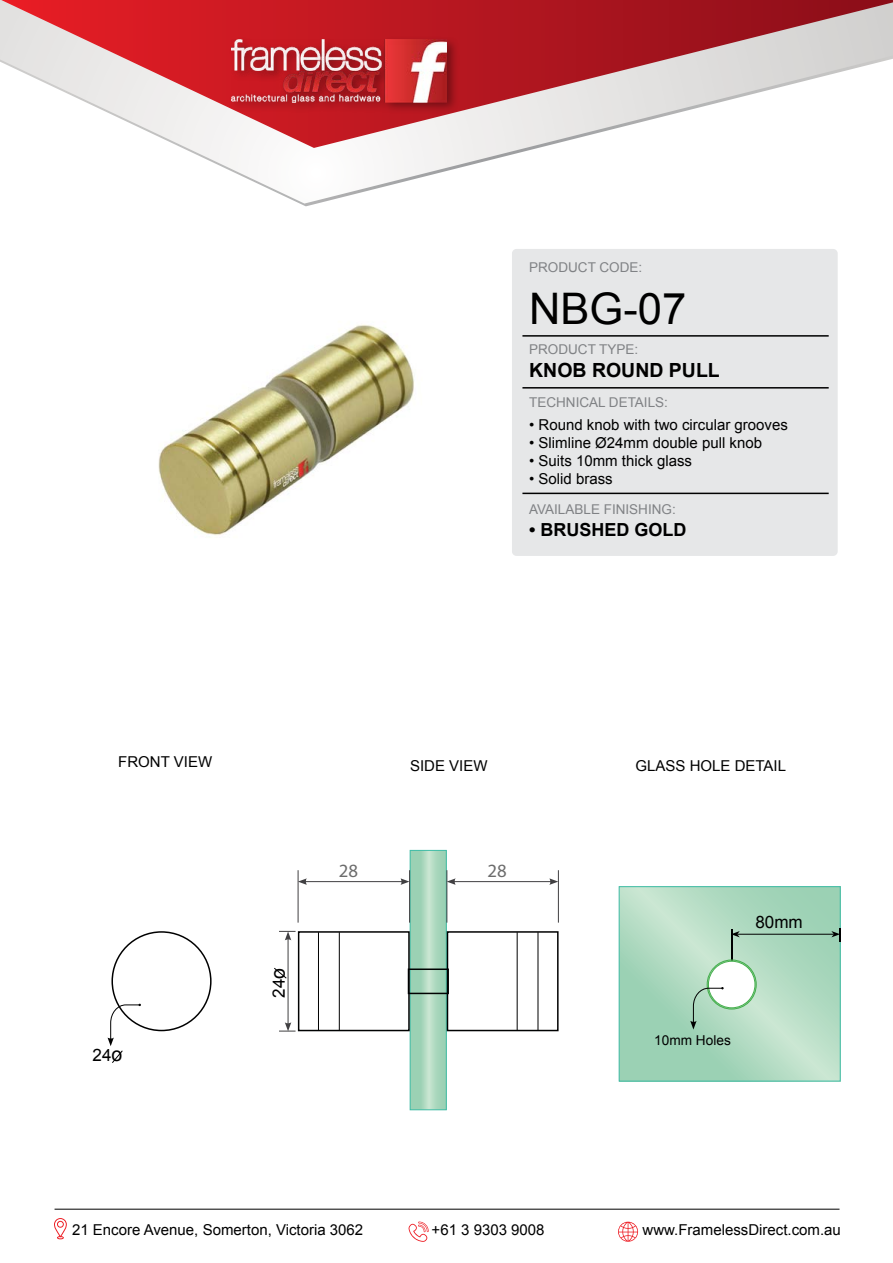
<style>
.page{position:relative;width:893px;height:1263px;background:#fff}
.page>*{position:absolute;margin:0;border:0;box-sizing:border-box;transform-origin:0 0}
.t1{font:43.5px "Arial";color:#000}
.t2{font:700 19.5px "Arial";color:#000}
.t3{font:18.75px "Myriad Pro";color:#6c6c6c}
.t4{font:700 18px "Arial";color:#000}
.t5{font:17.1px "Arial";color:#000}
.t6{font:15px "Arial";color:#000}
.t7{font:13.65px "Arial";color:#000}
.t8{font:13.5px "Arial";color:#808285}
.s1{font-size:19.5px}
</style>
<div class="page">
<svg style="left:412px;top:852px;width:33px;height:256px;background:#a9d7bc"></svg>
<div style="left:410px;top:850px;width:37px;height:260px;border:1px solid #41bda7"></div>
<svg style="left:0;top:0;width:893px;height:204px"></svg>
<div style="left:229px;top:35px;width:231px;height:79px;background:#000;opacity:.38"></div>
<img style="left:232px;top:40px;width:215px;height:62px">
<svg style="left:618px;top:1222px;width:20px;height:20px"></svg>
<svg style="left:408px;top:1221px;width:21px;height:21px"></svg>
<svg style="left:54px;top:1218px;width:13px;height:21px"></svg>
<hr style="left:55px;top:1209px;width:784px;height:1px;background:#000">
<svg style="left:621px;top:888px;width:217px;height:191px;background:#add9bf"></svg>
<div style="left:619px;top:886px;width:221px;height:195px;border:1px solid #41bda7"></div>
<hr style="left:731px;top:929px;width:1px;height:32px;background:#000101">
<svg style="left:690px;top:959px;width:67px;height:70px"></svg>
<hr style="left:737px;top:934px;width:97px;height:1px;background:#000">
<svg style="left:831px;top:928px;width:10px;height:14px"></svg>
<svg style="left:732px;top:931px;width:8px;height:6px"></svg>
<div style="left:298px;top:931px;width:112px;height:100px;border:2px solid #000101"></div>
<hr style="left:339px;top:932px;width:1px;height:98px;background:#000101">
<hr style="left:318px;top:932px;width:1px;height:98px;background:#000101">
<div style="left:447px;top:931px;width:112px;height:100px;border:2px solid #000101"></div>
<hr style="left:517px;top:932px;width:1px;height:98px;background:#000101">
<hr style="left:538px;top:932px;width:1px;height:98px;background:#000101">
<div style="left:408px;top:968px;width:41px;height:26px;border:2px solid #000101"></div>
<hr style="left:288px;top:938px;width:1px;height:87px;background:#414042">
<svg style="left:279px;top:931px;width:17px;height:9px"></svg>
<svg style="left:279px;top:1022px;width:17px;height:10px"></svg>
<hr style="left:409px;top:870px;width:1px;height:53px;background:#414042">
<hr style="left:298px;top:870px;width:1px;height:53px;background:#414042">
<hr style="left:304px;top:881px;width:99px;height:1px;background:#414042">
<svg style="left:400px;top:878px;width:9px;height:7px"></svg>
<svg style="left:298px;top:878px;width:9px;height:7px"></svg>
<hr style="left:558px;top:870px;width:1px;height:53px;background:#414042">
<hr style="left:447px;top:870px;width:1px;height:53px;background:#414042">
<hr style="left:453px;top:881px;width:99px;height:1px;background:#414042">
<svg style="left:549px;top:878px;width:9px;height:7px"></svg>
<svg style="left:447px;top:878px;width:9px;height:7px"></svg>
<div style="left:111px;top:931px;width:101px;height:100px;border:2px solid #000;border-radius:50%"></div>
<svg style="left:108px;top:1004px;width:33px;height:59px"></svg>
<svg style="left:274px;top:967px;width:13px;height:12px"></svg>
<div style="left:512px;top:249px;width:326px;height:307px;background:#e6e7e8;border-radius:4px"></div>
<hr style="left:522px;top:335px;width:307px;height:2px;background:#000">
<hr style="left:522px;top:387px;width:307px;height:2px;background:#000">
<hr style="left:522px;top:493px;width:307px;height:1px;background:#000">
<img style="left:158px;top:324px;width:256px;height:211px">
<p class="t8" style="left:529px;top:258px;width:115px">PRODUCT CODE:</p>
<h1 class="t1" style="left:529px;top:280px;width:159px">NBG-07</h1>
<p class="t8" style="left:529px;top:340px;width:111px">PRODUCT TYPE:</p>
<h2 class="t2" style="left:529px;top:358px;width:192px">KNOB ROUND PULL</h2>
<p class="t8" style="left:529px;top:394px;width:140px">TECHNICAL DETAILS:</p>
<p class="t6" style="left:529px;top:415px;width:260px">• Round knob with two circular grooves</p>
<p class="t6" style="left:529px;top:433px;width:234px">• Slimline Ø24mm double pull knob</p>
<p class="t6" style="left:529px;top:451px;width:164px">• Suits 10mm thick glass</p>
<p class="t6" style="left:529px;top:469px;width:85px">• Solid brass</p>
<p class="t8" style="left:529px;top:500px;width:148px">AVAILABLE FINISHING:</p>
<p class="t4" style="left:529px;top:517px;width:159px">• BRUSHED GOLD</p>
<p class="t6" style="left:118px;top:752px;width:95px">FRONT VIEW</p>
<p class="t6" style="left:410px;top:756px;width:79px">SIDE VIEW</p>
<p class="t6" style="left:635px;top:756px;width:152px">GLASS HOLE DETAIL</p>
<p class="t5" style="left:93px;top:1044px;width:31px">24<span class="s1">o</span></p>
<p class="t5" style="left:268px;top:998px;width:31px;rotate:-90deg">24<span class="s1">o</span></p>
<p class="t3" style="left:339px;top:859px;width:21px">28</p>
<p class="t3" style="left:488px;top:859px;width:21px">28</p>
<p class="t5" style="left:755px;top:910px;width:49px">80mm</p>
<p class="t7" style="left:654px;top:1031px;width:78px">10mm Holes</p>
<p class="t6" style="left:72px;top:1220px;width:293px">21 Encore Avenue, Somerton, Victoria 3062</p>
<p class="t6" style="left:432px;top:1220px;width:115px">+61 3 9303 9008</p>
<p class="t6" style="left:643px;top:1220px;width:200px">www.FramelessDirect.com.au</p>
</div>
